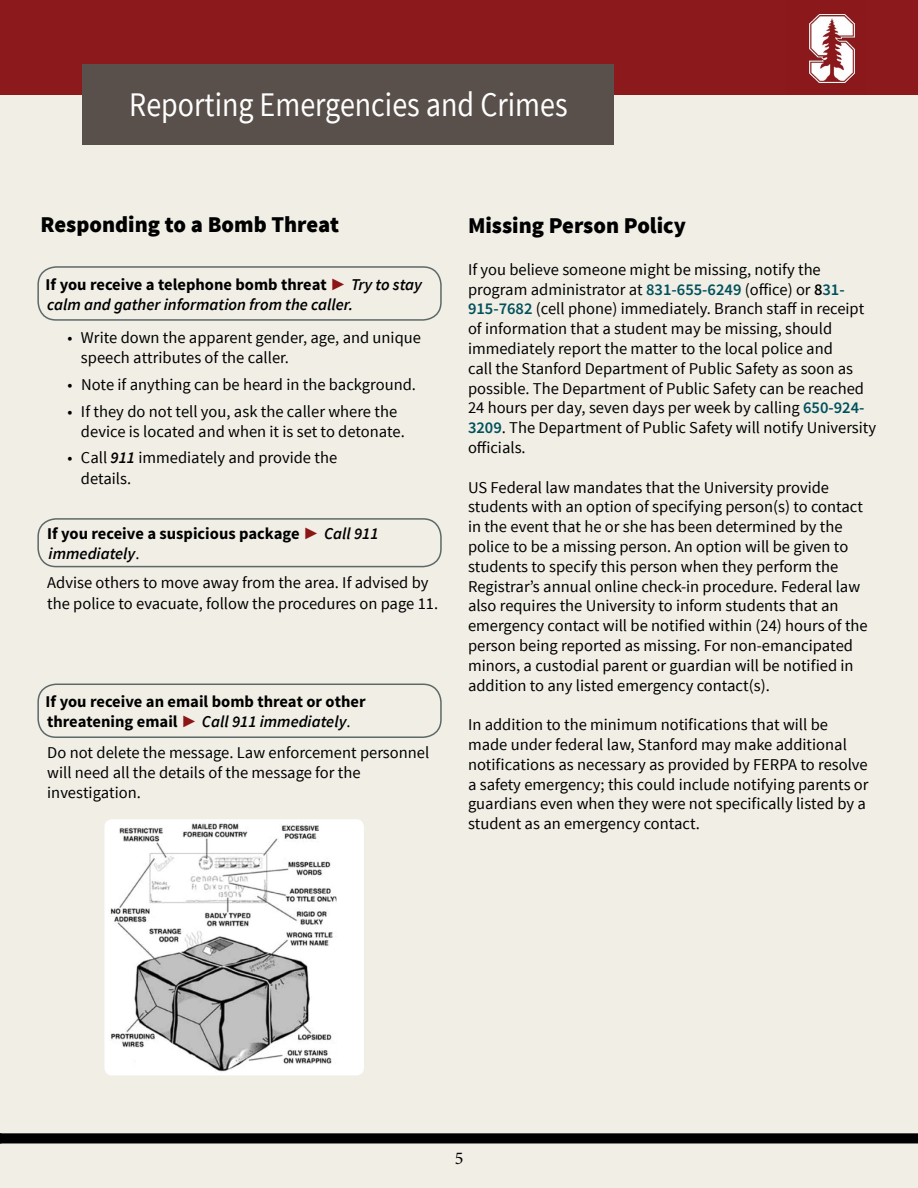
<style>
.page{position:relative;width:918px;height:1188px;background:#fff}
.page>*{position:absolute;margin:0;border:0;box-sizing:border-box;transform-origin:0 0}
.t1{font:34.5px "Source Sans Pro";color:#fff;scale:.87 1}
.t2{font:900 22.5px "Source Sans Pro";color:#000}
.t3{font:18px "Minion Pro";color:#000}
.Bullets{font:16.5px/19.8px "Source Sans Pro";color:#000}
.t4{font:700 16.5px/20.1px "Source Sans Pro";color:#000}
.t5{font:italic 600 16.5px/20.1px "Source Sans Pro";color:#000}
.s1{font-weight:700;font-style:normal}
.s2{font-family:"Arial";font-weight:700;font-style:normal;color:#8c1515}
.s3{font-weight:600;font-style:italic}
.s4{font-family:"Arial";color:#8c1515}
.s5{font-weight:400}
.s6{font-weight:600;color:#00505c}
.s7{font-weight:600}
</style>
<div class="page">
<div style="left:0;top:95px;width:918px;height:1093px;background:#f0eee5"></div>
<div style="left:0;top:0;width:918px;height:95px;background:#8c191c"></div>
<img style="left:809px;top:14px;width:47px;height:70px">
<div style="left:83px;top:65px;width:531px;height:80px;background:#59504b"></div>
<svg style="left:0;top:1133px;width:918px;height:10px;background:#070707"></svg>
<div style="left:37px;top:266px;width:405px;height:55px;border:2px solid #5d6967;border-radius:18px"></div>
<div style="left:37px;top:518px;width:405px;height:49px;border:2px solid #5d6967;border-radius:18px"></div>
<div style="left:37px;top:684px;width:405px;height:54px;border:2px solid #5d6967;border-radius:18px"></div>
<img style="left:107px;top:822px;width:256px;height:252px">
<div style="left:104px;top:819px;width:260px;height:256px;border:2px solid #fff;border-radius:7px"></div>
<p class="t1" style="left:129px;top:83px;width:505px">Reporting Emergencies and Crimes</p>
<p class="t2" style="left:40px;top:210px;width:300px">Responding to a Bomb Threat</p>
<p class="t5" style="left:46px;top:274px;width:378px"><span class="s1">If you receive a telephone bomb threat</span> <span class="s2">►</span> Try to stay calm and gather information from the caller.</p>
<p class="Bullets" style="left:68px;top:328px;width:355px">• Write down the apparent gender, age, and unique</p>
<p class="Bullets" style="left:81px;top:348px;width:210px">speech attributes of the caller.</p>
<p class="Bullets" style="left:68px;top:375px;width:350px">• Note if anything can be heard in the background.</p>
<p class="Bullets" style="left:68px;top:401px;width:331px">• If they do not tell you, ask the caller where the</p>
<p class="Bullets" style="left:81px;top:422px;width:325px">device is located and when it is set to detonate.</p>
<p class="Bullets" style="left:68px;top:448px;width:271px">• Call <span class="s3">911</span> immediately and provide the</p>
<p class="Bullets" style="left:81px;top:468px;width:52px">details.</p>
<p class="t4" style="left:47px;top:524px;width:333px">If you receive a suspicious package <span class="s4">►</span> <span class="s3">Call 911 immediately</span><span class="s5">.</span></p>
<p class="Bullets" style="left:47px;top:573px;width:392px">Advise others to move away from the area. If advised by the police to evacuate, follow the procedures on page 11.</p>
<p class="t4" style="left:46px;top:692px;width:321px">If you receive an email bomb threat or other threatening email <span class="s4">►</span> <span class="s3">Call 911 immediately</span><span class="s5">.</span></p>
<p class="Bullets" style="left:47px;top:743px;width:384px">Do not delete the message. Law enforcement personnel will need all the details of the message for the investigation.</p>
<p class="t2" style="left:468px;top:210px;width:219px">Missing Person Policy</p>
<p class="Bullets" style="left:468px;top:260px;width:410px">If you believe someone might be missing, notify the program administrator at <span class="s6">831-655-6249</span> (office) or <span class="s7">8</span><span class="s6">31- 915-7682</span> (cell phone) immediately. Branch staff in receipt of information that a student may be missing, should immediately report the matter to the local police and<br>call the Stanford Department of Public Safety as soon as possible. The Department of Public Safety can be reached 24 hours per day, seven days per week by calling <span class="s6">650-924- 3209</span>. The Department of Public Safety will notify University officials.</p>
<p class="Bullets" style="left:468px;top:478px;width:401px">US Federal law mandates that the University provide students with an option of specifying person(s) to contact in the event that he or she has been determined by the police to be a missing person. An option will be given to students to specify this person when they perform the Registrar’s annual online check-in procedure. Federal law also requires the University to inform students that an emergency contact will be notified within (24) hours of the person being reported as missing. For non-emancipated minors, a custodial parent or guardian will be notified in addition to any listed emergency contact(s).</p>
<p class="Bullets" style="left:468px;top:715px;width:402px">In addition to the minimum notifications that will be made under federal law, Stanford may make additional notifications as necessary as provided by FERPA to resolve a safety emergency; this could include notifying parents or guardians even when they were not specifically listed by a student as an emergency contact.</p>
<p class="t3" style="left:455px;top:1146px;width:10px">5</p>
</div>
